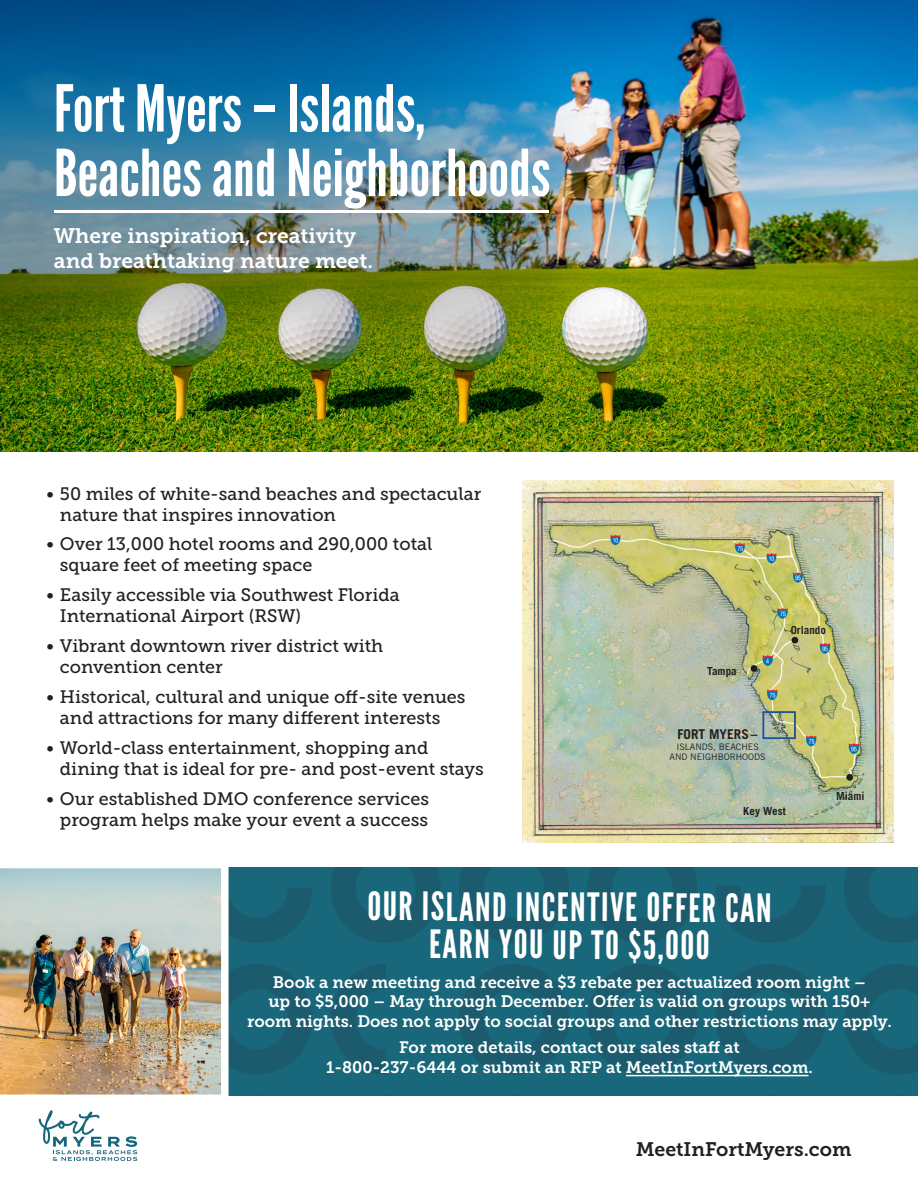
<style>
.page{position:relative;width:918px;height:1188px;background:#fff}
.page>*{position:absolute;margin:0;border:0;box-sizing:border-box;transform-origin:0 0}
.t1{font:64.5px "League Gothic";color:#fff}
.t2{font:39px/37.5px "League Gothic";letter-spacing:.035em;color:#fff;text-align:center}
.t3{font:21px/25.2px "Museo Slab 700";color:#fff}
.t4{font:19.5px "Museo Slab 700";color:#231f20}
.t5{font:18px/21px "Museo Slab 500";color:#231f20}
.t6{font:16.5px/19.5px "Museo Slab 700";color:#fff;text-align:center}
.t7{font:700 13.5px "Trade Gothic";color:#231f20}
.t8{font:700 11.1px "Trade Gothic";color:#231f20}
.t9{font:9px "Trade Gothic";color:#231f20}
</style>
<div class="page">
<img style="left:0;top:0;width:918px;height:451px">
<img style="left:523px;top:480px;width:371px;height:363px">
<div style="left:762px;top:711px;width:34px;height:28px;border:2px solid #1f5499"></div>
<hr style="left:54px;top:211px;width:494px;height:2px;background:#fff">
<svg style="left:39px;top:1110px;width:98px;height:51px"></svg>
<img style="left:232px;top:868px;width:686px;height:228px">
<hr style="left:626px;top:1075px;width:182px;height:1px;background:#fff">
<img style="left:0;top:867px;width:232px;height:229px">
<p class="t1" style="left:54px;top:72px;width:373px">Fort Myers – Islands,</p>
<p class="t1" style="left:54px;top:136px;width:498px">Beaches and Neighborhoods</p>
<p class="t3" style="left:54px;top:223px;width:320px">Where inspiration, creativity and breathtaking nature meet.</p>
<p class="t5" style="left:60px;top:483px;width:423px;text-indent:-13px">• 50 miles of white-sand beaches and spectacular nature that inspires innovation</p>
<p class="t5" style="left:60px;top:534px;width:374px;text-indent:-13px">• Over 13,000 hotel rooms and 290,000 total square feet of meeting space</p>
<p class="t5" style="left:60px;top:585px;width:341px;text-indent:-13px">• Easily accessible via Southwest Florida<br>International Airport (RSW)</p>
<p class="t5" style="left:60px;top:636px;width:325px;text-indent:-13px">• Vibrant downtown river district with convention center</p>
<p class="t5" style="left:60px;top:687px;width:407px;text-indent:-13px">• Historical, cultural and unique off-site venues and attractions for many different interests</p>
<p class="t5" style="left:60px;top:737px;width:425px;text-indent:-13px">• World-class entertainment, shopping and dining that is ideal for pre- and post-event stays</p>
<p class="t5" style="left:46px;top:788px;width:384px;text-align:right">• Our established DMO conference services program helps make your event a success</p>
<p class="t8" style="left:707px;top:664px;width:31px">Tampa</p>
<p class="t8" style="left:791px;top:623px;width:37px">Orlando</p>
<p class="t7" style="left:678px;top:726px;width:82px">FORT MYERS –</p>
<p class="t9" style="left:676px;top:742px;width:84px">ISLANDS, BEACHES</p>
<p class="t9" style="left:670px;top:752px;width:98px">AND NEIGHBORHOODS</p>
<p class="t8" style="left:743px;top:804px;width:44px">Key West</p>
<p class="t8" style="left:836px;top:789px;width:30px">Miami</p>
<p class="t2" style="left:367px;top:889px;width:406px">OUR ISLAND INCENTIVE OFFER CAN<br>EARN YOU UP TO $5,000</p>
<p class="t6" style="left:247px;top:972px;width:646px">Book a new meeting and receive a $3 rebate per actualized room night –<br>up to $5,000 – May through December. Offer is valid on groups with 150+ room nights. Does not apply to social groups and other restrictions may apply.</p>
<p class="t6" style="left:326px;top:1038px;width:488px">For more details, contact our sales staff at<br>1-800-237-6444 or submit an RFP at MeetInFortMyers.com.</p>
<p class="t4" style="left:636px;top:1138px;width:217px">MeetInFortMyers.com</p>
</div>
